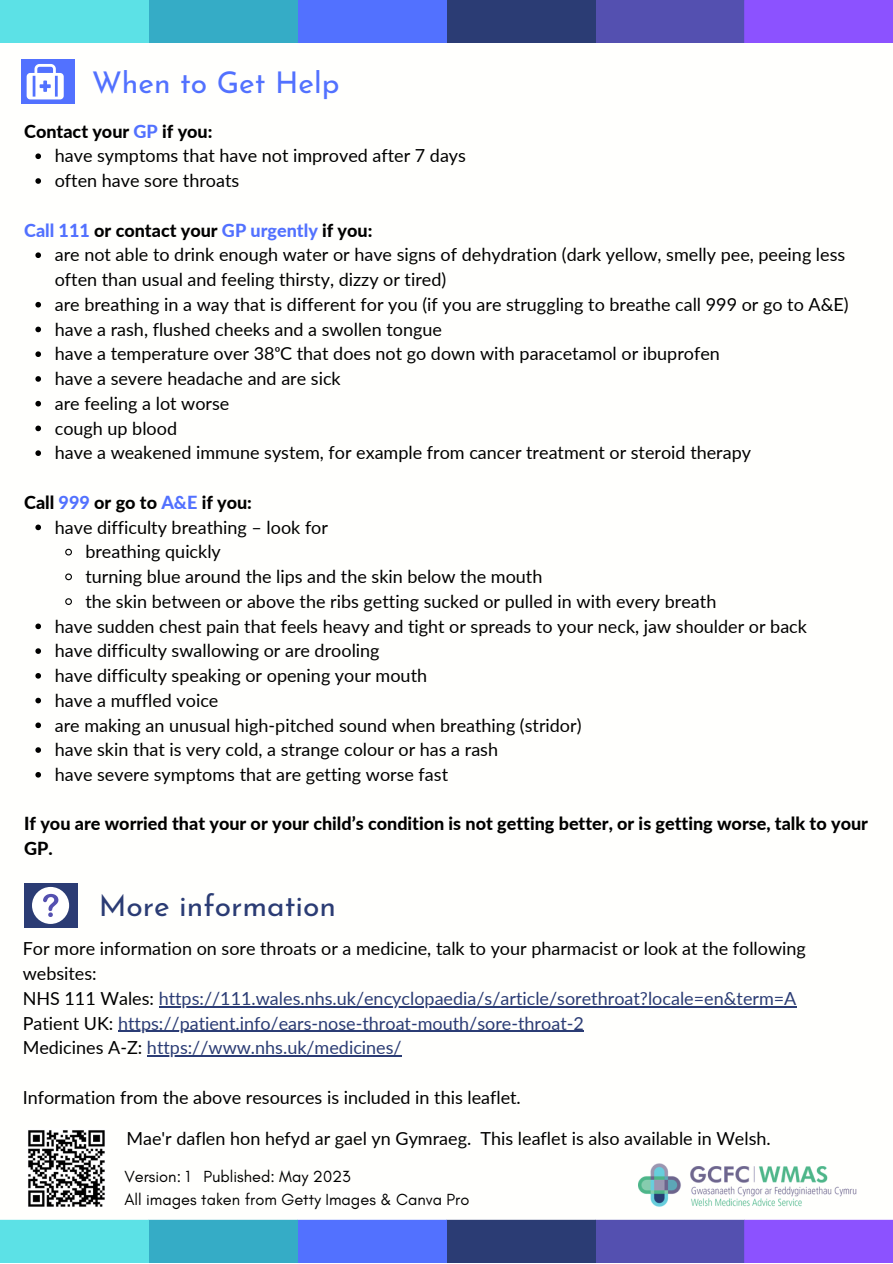
<style>
.page{position:relative;width:893px;height:1264px;background:#fff}
.page>*{position:absolute;margin:0;border:0;box-sizing:border-box;transform-origin:0 0}
.t1{font:30px "Josefin Sans";color:#2b3c74}
.t2{font:30px "Josefin Sans";color:#5271ff}
.t3{font:18px/24.8px "Lato";color:#000}
.t4{font:18px "Lato";color:#2b3c74}
.t5{font:800 18px/24.8px "Lato";color:#000}
.t6{font:16.35px "Glacial Indifference";color:#000}
.s1{color:#5271ff}
.s2{color:#000}
</style>
<div class="page">
<svg style="left:21px;top:59px;width:53px;height:44px"></svg>
<svg style="left:24px;top:883px;width:53px;height:44px"></svg>
<img style="left:638px;top:1163px;width:218px;height:44px">
<svg style="left:35px;top:153px;width:6px;height:6px"></svg>
<svg style="left:35px;top:178px;width:6px;height:6px"></svg>
<svg style="left:35px;top:252px;width:6px;height:6px"></svg>
<svg style="left:35px;top:302px;width:6px;height:5px"></svg>
<svg style="left:35px;top:326px;width:6px;height:6px"></svg>
<svg style="left:35px;top:351px;width:6px;height:6px"></svg>
<svg style="left:35px;top:376px;width:6px;height:6px"></svg>
<svg style="left:35px;top:401px;width:6px;height:5px"></svg>
<svg style="left:35px;top:425px;width:6px;height:6px"></svg>
<svg style="left:35px;top:450px;width:6px;height:6px"></svg>
<svg style="left:35px;top:524px;width:6px;height:6px"></svg>
<svg style="left:65px;top:548px;width:7px;height:8px"></svg>
<svg style="left:65px;top:573px;width:7px;height:8px"></svg>
<svg style="left:65px;top:598px;width:7px;height:7px"></svg>
<svg style="left:35px;top:623px;width:6px;height:6px"></svg>
<svg style="left:35px;top:648px;width:6px;height:6px"></svg>
<svg style="left:35px;top:673px;width:6px;height:5px"></svg>
<svg style="left:35px;top:697px;width:6px;height:6px"></svg>
<svg style="left:35px;top:722px;width:6px;height:6px"></svg>
<svg style="left:35px;top:747px;width:6px;height:6px"></svg>
<svg style="left:35px;top:772px;width:6px;height:5px"></svg>
<hr style="left:159px;top:1006px;width:637px;height:1px;background:#2b3c74">
<hr style="left:118px;top:1030px;width:466px;height:1px;background:#2b3c74">
<hr style="left:147px;top:1055px;width:246px;height:1px;background:#2b3c74">
<svg style="left:0;top:0;width:892px;height:43px;background:#527acc"></svg>
<svg style="left:0;top:1219px;width:892px;height:43px;background:#557ccd"></svg>
<img style="left:28px;top:1130px;width:77px;height:77px">
<p class="t2" style="left:92px;top:70px;width:249px">When to Get Help</p>
<p class="t5" style="left:24px;top:118px;width:190px">Contact your <span class="s1">GP</span> if you:</p>
<p class="t3" style="left:55px;top:143px;width:413px">have symptoms that have not improved after 7 days</p>
<p class="t3" style="left:55px;top:168px;width:186px">often have sore throats</p>
<p class="t5" style="left:24px;top:217px;width:350px"><span class="s1">Call 111</span> or contact your <span class="s1">GP urgently</span> if you:</p>
<p class="t3" style="left:55px;top:242px;width:792px">are not able to drink enough water or have signs of dehydration (dark yellow, smelly pee, peeing less often than usual and feeling thirsty, dizzy or tired)</p>
<p class="t3" style="left:55px;top:291px;width:795px">are breathing in a way that is different for you (if you are struggling to breathe call 999 or go to A&amp;E)</p>
<p class="t3" style="left:55px;top:316px;width:389px">have a rash, flushed cheeks and a swollen tongue</p>
<p class="t3" style="left:55px;top:341px;width:666px">have a temperature over 38ᵒC that does not go down with paracetamol or ibuprofen</p>
<p class="t3" style="left:55px;top:366px;width:287px">have a severe headache and are sick</p>
<p class="t3" style="left:55px;top:390px;width:176px">are feeling a lot worse</p>
<p class="t3" style="left:55px;top:415px;width:124px">cough up blood</p>
<p class="t3" style="left:55px;top:440px;width:697px">have a weakened immune system, for example from cancer treatment or steroid therapy</p>
<p class="t5" style="left:24px;top:489px;width:229px">Call <span class="s1">999</span> or go to <span class="s1">A&amp;E</span> if you:</p>
<p class="t3" style="left:55px;top:514px;width:275px">have difficulty breathing – look for</p>
<p class="t3" style="left:85px;top:539px;width:137px">breathing quickly</p>
<p class="t3" style="left:85px;top:563px;width:458px">turning blue around the lips and the skin below the mouth</p>
<p class="t3" style="left:85px;top:588px;width:632px">the skin between or above the ribs getting sucked or pulled in with every breath</p>
<p class="t3" style="left:55px;top:613px;width:753px">have sudden chest pain that feels heavy and tight or spreads to your neck, jaw shoulder or back</p>
<p class="t3" style="left:55px;top:638px;width:326px">have difficulty swallowing or are drooling</p>
<p class="t3" style="left:55px;top:662px;width:374px">have difficulty speaking or opening your mouth</p>
<p class="t3" style="left:55px;top:687px;width:165px">have a muffled voice</p>
<p class="t3" style="left:55px;top:712px;width:528px">are making an unusual high-pitched sound when breathing (stridor)</p>
<p class="t3" style="left:55px;top:737px;width:445px">have skin that is very cold, a strange colour or has a rash</p>
<p class="t3" style="left:55px;top:761px;width:395px">have severe symptoms that are getting worse fast</p>
<p class="t5" style="left:24px;top:811px;width:845px">If you are worried that your or your child’s condition is not getting better, or is getting worse, talk to your<br>GP.</p>
<p class="t1" style="left:99px;top:893px;width:239px">More information</p>
<p class="t3" style="left:23px;top:936px;width:784px">For more information on sore throats or a medicine, talk to your pharmacist or look at the following websites:</p>
<p class="t4" style="left:23px;top:987px;width:775px"><span class="s2">NHS 111 Wales:</span> https://111.wales.nhs.uk/encyclopaedia/s/article/sorethroat?locale=en&amp;term=A</p>
<p class="t4" style="left:23px;top:1011px;width:562px"><span class="s2">Patient UK:</span> https://patient.info/ears-nose-throat-mouth/sore-throat-2</p>
<p class="t4" style="left:23px;top:1036px;width:380px"><span class="s2">Medicines A-Z:</span> https://www.nhs.uk/medicines/</p>
<p class="t3" style="left:23px;top:1084px;width:499px">Information from the above resources is included in this leaflet.</p>
<p class="t3" style="left:126px;top:1125px;width:645px">Mae'r daflen hon hefyd ar gael yn Gymraeg. This leaflet is also available in Welsh.</p>
<p class="t6" style="left:124px;top:1166px;width:228px">Version: 1 Published: May 2023</p>
<p class="t6" style="left:124px;top:1189px;width:346px">All images taken from Getty Images &amp; Canva Pro</p>
</div>
